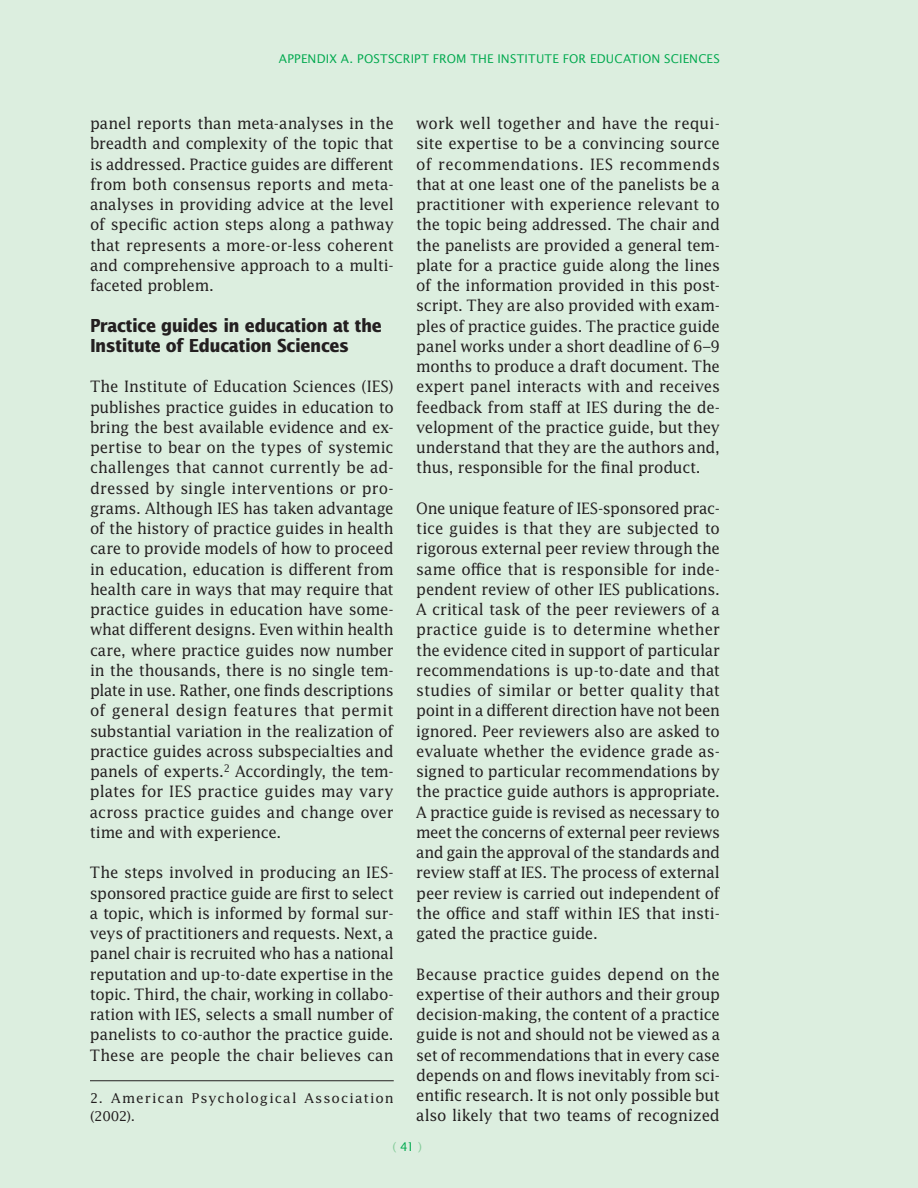
<style>
.page{position:relative;width:918px;height:1188px;background:#dceedf}
.page>*{position:absolute;margin:0;border:0;box-sizing:border-box;transform-origin:0 0}
.t1{font:700 18px/20.2px "Lucida Sans Std";letter-spacing:-.03em;color:#231f20;scale:.9 1}
._06_body_text{font:15.75px/20.2px "Lucida Std";letter-spacing:-.01em;color:#231f20;text-align:justify;scale:.95 1}
.Footnote{font:13.5px/18px "Lucida Std";letter-spacing:.075em;color:#231f20;scale:.95 1}
.t2{font:12px "Lucida Sans Std";letter-spacing:.01em;color:#00a94e}
.t3{font:12px "Lucida Sans Std";color:#88cc9c}
.s1{color:#00a94e}
</style>
<div class="page">
<hr style="left:90px;top:1080px;width:304px;height:1px;background:#231f20">
<p class="t2" style="left:279px;top:52px;width:17px">APPENDI</p>
<p class="t2" style="left:329px;top:52px;width:39px">X A. POSTSCRIPT</p>
<p class="t2" style="left:433px;top:52px;width:16px">FROM</p>
<p class="t2" style="left:470px;top:52px;width:35px">THE INSTITUTE</p>
<p class="t2" style="left:563px;top:52px;width:40px">FOR EDUCATION</p>
<p class="t2" style="left:664px;top:52px;width:12px">SCIENCES</p>
<p class="_06_body_text" style="left:90px;top:113px;width:321px">panel reports than meta-analyses in the breadth and complexity of the topic that is addressed. Practice guides are different from both consensus reports and meta&shy;analyses in providing advice at the level of specific action steps along a pathway that represents a more-or-less coherent and comprehensive approach to a multi&shy;faceted problem.</p>
<h2 class="t1" style="left:90px;top:315px;width:326px">Practice guides in education at the<br>Institute of Education Sciences</h2>
<p class="_06_body_text" style="left:90px;top:376px;width:321px">The Institute of Education Sciences (IES) publishes practice guides in education to bring the best available evidence and ex&shy;pertise to bear on the types of systemic challenges that cannot currently be ad&shy;dressed by single interventions or pro&shy;grams. Although IES has taken advantage of the history of practice guides in health care to provide models of how to proceed in education, education is different from health care in ways that may require that practice guides in education have some&shy;what different designs. Even within health care, where practice guides now number in the thousands, there is no single tem&shy;plate in use. Rather, one finds descriptions of general design features that permit substantial variation in the realization of practice guides across subspecialties and panels of experts.<sup>2</sup> Accordingly, the tem&shy;plates for IES practice guides may vary across practice guides and change over time and with experience.</p>
<p class="_06_body_text" style="left:90px;top:862px;width:321px">The steps involved in producing an IES&shy;sponsored practice guide are first to select a topic, which is informed by formal sur&shy;veys of practitioners and requests. Next, a panel chair is recruited who has a national reputation and up-to-date expertise in the topic. Third, the chair, working in collabo&shy;ration with IES, selects a small number of panelists to co-author the practice guide.<br>These are people the chair believes can</p>
<p class="Footnote" style="left:90px;top:1089px;width:321px">2. American Psychological Association (2002).</p>
<p class="_06_body_text" style="left:416px;top:113px;width:321px">work well together and have the requi&shy;site expertise to be a convincing source of recommendations. IES recommends that at one least one of the panelists be a practitioner with experience relevant to the topic being addressed. The chair and the panelists are provided a general tem&shy;plate for a practice guide along the lines of the information provided in this post&shy;script. They are also provided with exam&shy;ples of practice guides. The practice guide panel works under a short deadline of 6–9 months to produce a draft document. The expert panel interacts with and receives feedback from staff at IES during the de&shy;velopment of the practice guide, but they understand that they are the authors and, thus, responsible for the final product.</p>
<p class="_06_body_text" style="left:416px;top:498px;width:321px">One unique feature of IES-sponsored prac&shy;tice guides is that they are subjected to rigorous external peer review through the same office that is responsible for inde&shy;pendent review of other IES publications.<br>A critical task of the peer reviewers of a practice guide is to determine whether the evidence cited in support of particular recommendations is up-to-date and that studies of similar or better quality that point in a different direction have not been ignored. Peer reviewers also are asked to evaluate whether the evidence grade as&shy;signed to particular recommendations by the practice guide authors is appropriate.<br>A practice guide is revised as necessary to meet the concerns of external peer reviews and gain the approval of the standards and review staff at IES. The process of external peer review is carried out independent of the office and staff within IES that insti&shy;gated the practice guide.</p>
<p class="_06_body_text" style="left:416px;top:964px;width:321px">Because practice guides depend on the expertise of their authors and their group decision-making, the content of a practice guide is not and should not be viewed as a set of recommendations that in every case depends on and flows inevitably from sci&shy;entific research. It is not only possible but also likely that two teams of recognized</p>
<p class="t3" style="left:392px;top:1139px;width:31px">( <span class="s1">41</span> )</p>
</div>
